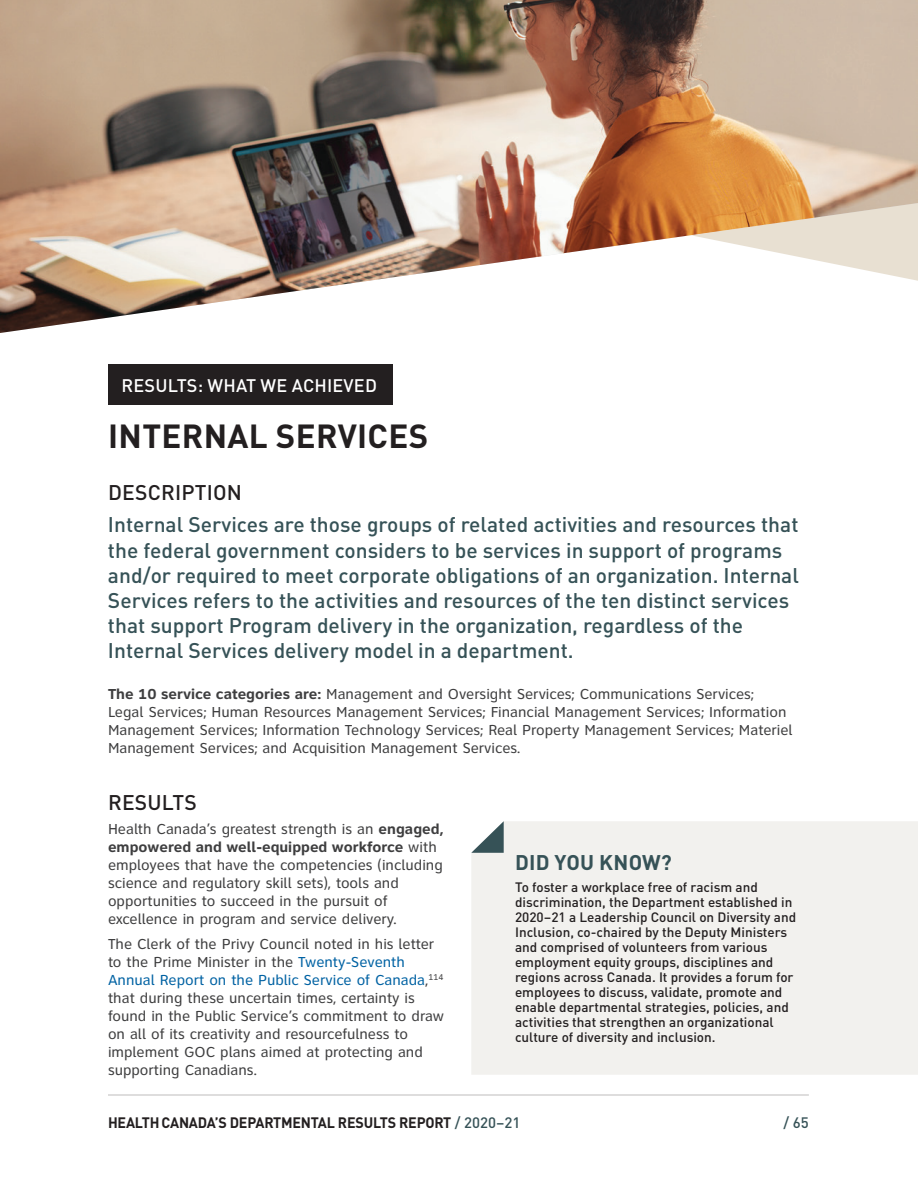
<style>
.page{position:relative;width:918px;height:1188px;background:#fff}
.page>*{position:absolute;margin:0;border:0;box-sizing:border-box;transform-origin:0 0}
.t1{font:700 33px "DINOT";letter-spacing:.01em;color:#231f20}
.t2{font:500 21px/25.2px "DINOT";color:#365257}
.t3{font:500 21px "DINOT";letter-spacing:.01em;color:#231f20}
.t4{font:700 21px "DINOT";letter-spacing:.01em;color:#365257}
.t5{font:500 18px "DINOT";letter-spacing:.01em;color:#fff}
.t6{font:15px/18px "Clearview ATT";color:#3e3e3f}
.t7{font:700 15px "DINOT";letter-spacing:-.015em;color:#231f20;scale:.95 1}
.t8{font:500 15px "DINOT";color:#365257}
.t9{font:500 13.5px/15px "DINOT";color:#231f20}
.s1{font-weight:700}
.s2{color:#0062a3}
.s3{font-weight:500;color:#365257}
</style>
<div class="page">
<hr style="left:108px;top:1095px;width:701px;height:1px;background:#231f20">
<div style="left:108px;top:364px;width:284px;height:41px;background:#231f20"></div>
<img style="left:0;top:0;width:918px;height:333px">
<div style="left:471px;top:821px;width:447px;height:254px;background:#f2f1ee"></div>
<svg style="left:471px;top:821px;width:33px;height:32px"></svg>
<p class="t5" style="left:122px;top:371px;width:257px">RESULTS: WHAT WE ACHIEVED</p>
<h1 class="t1" style="left:108px;top:411px;width:322px">INTERNAL SERVICES</h1>
<h2 class="t3" style="left:108px;top:477px;width:136px">DESCRIPTION</h2>
<p class="t2" style="left:108px;top:510px;width:692px">Internal Services are those groups of related activities and resources that the federal government considers to be services in support of programs and/or required to meet corporate obligations of an organization. Internal Services refers to the activities and resources of the ten distinct services that support Program delivery in the organization, regardless of the Internal Services delivery model in a department.</p>
<p class="t6" style="left:108px;top:685px;width:686px"><span class="s1">The 10 service categories are:</span> Management and Oversight Services; Communications Services; Legal Services; Human Resources Management Services; Financial Management Services; Information Management Services; Information Technology Services; Real Property Management Services; Materiel Management Services; and Acquisition Management Services.</p>
<h2 class="t3" style="left:108px;top:786px;width:90px">RESULTS</h2>
<p class="t6" style="left:108px;top:820px;width:337px">Health Canada’s greatest strength is an <span class="s1">engaged, empowered and well-equipped workforce</span> with employees that have the competencies (including science and regulatory skill sets), tools and opportunities to succeed in the pursuit of excellence in program and service delivery.</p>
<p class="t6" style="left:108px;top:935px;width:338px">The Clerk of the Privy Council noted in his letter to the Prime Minister in the <span class="s2">Twenty-Seventh Annual Report on the Public Service of Canada</span>,<sup>114 </sup>that during these uncertain times, certainty is found in the Public Service’s commitment to draw on all of its creativity and resourcefulness to implement GOC plans aimed at protecting and supporting Canadians.</p>
<h2 class="t4" style="left:515px;top:846px;width:158px">DID YOU KNOW?</h2>
<p class="t9" style="left:515px;top:878px;width:283px">To foster a workplace free of racism and discrimination, the Department established in 2020–21 a Leadership Council on Diversity and Inclusion, co-chaired by the Deputy Ministers and comprised of volunteers from various employment equity groups, disciplines and regions across Canada. It provides a forum for employees to discuss, validate, promote and enable departmental strategies, policies, and activities that strengthen an organizational culture of diversity and inclusion.</p>
<p class="t7" style="left:108px;top:1111px;width:436px">HEALTH CANADA’S DEPARTMENTAL RESULTS REPORT <span class="s3">/ 2020–21</span></p>
<p class="t8" style="left:784px;top:1111px;width:27px">/ 65</p>
</div>
